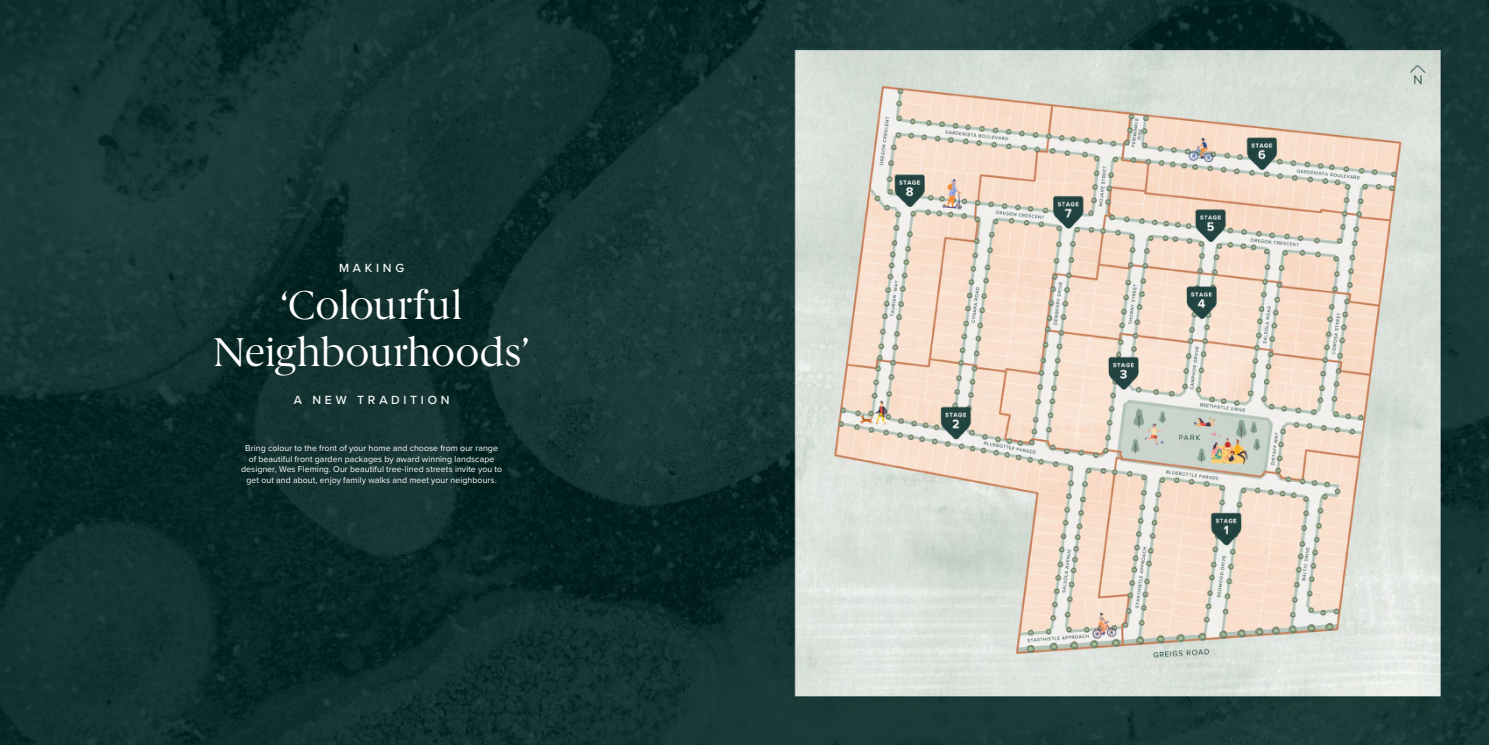
<style>
.page{position:relative;width:1489px;height:745px;background:#fff}
.page>*{position:absolute;margin:0;border:0;box-sizing:border-box;transform-origin:0 0}
.t1{font:40.25px/47.2px "Berlingske Serif";letter-spacing:-.01em;color:#fff;text-align:center}
.t2{font:500 12.25px "Proxima Nova";letter-spacing:.305em;color:#fff}
.t3{font:8.75px/10.5px "Proxima Nova";letter-spacing:.005em;color:#fff;text-align:center}
</style>
<div class="page">
<img style="left:0;top:0;width:1488px;height:744px">
<h2 class="t2" style="left:339px;top:258px;width:66px">MAKING</h2>
<h1 class="t1" style="left:213px;top:281px;width:318px">‘Colourful<br>Neighbourhoods’</h1>
<h2 class="t2" style="left:294px;top:390px;width:157px">A NEW TRADITION</h2>
<p class="t3" style="left:241px;top:442px;width:262px">Bring colour to the front of your home and choose from our range of beautiful front garden packages by award winning landscape designer, Wes Fleming. Our beautiful tree-lined streets invite you to get out and about, enjoy family walks and meet your neighbours.</p>
</div>
